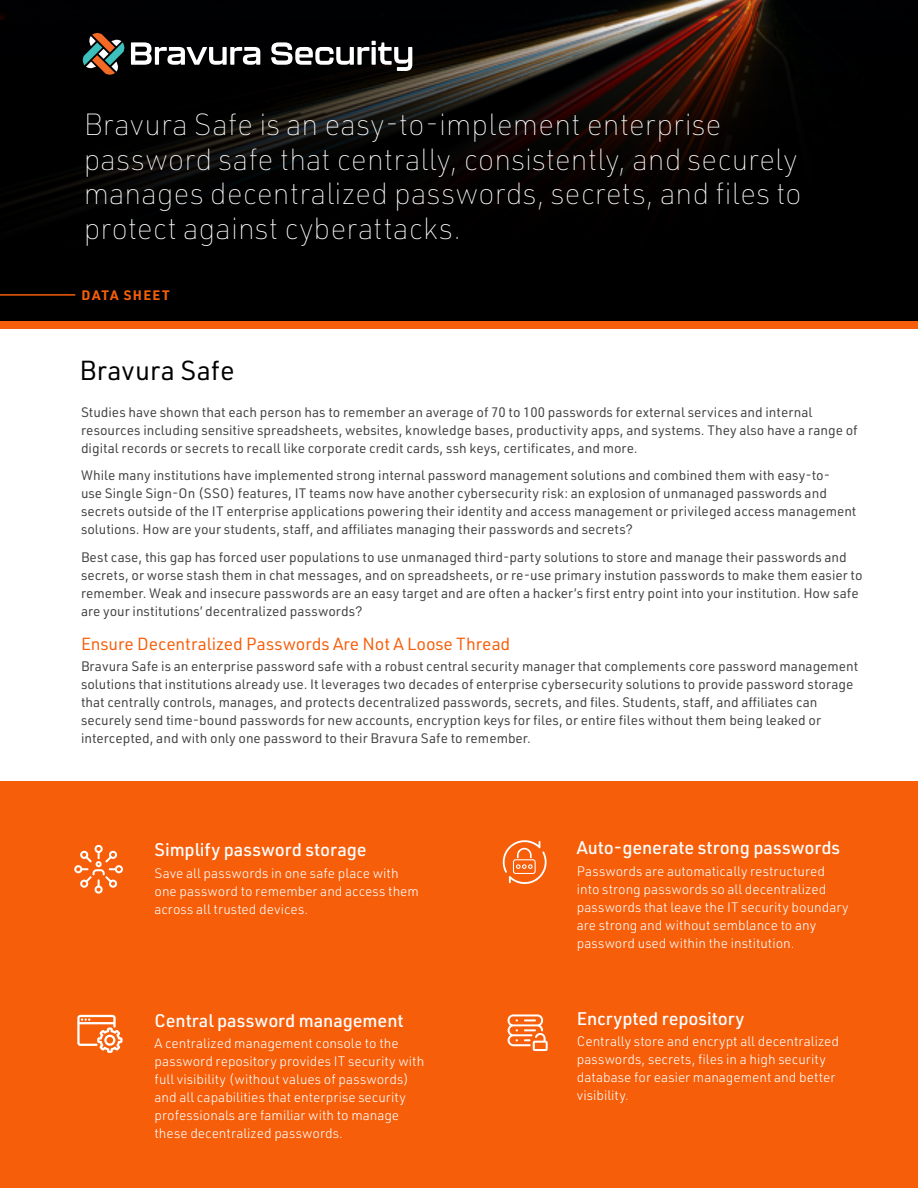
<style>
.page{position:relative;width:918px;height:1188px;background:#fff}
.page>*{position:absolute;margin:0;border:0;box-sizing:border-box;transform-origin:0 0}
.t1{font:100 30px/34.5px "URWDIN";color:#fff}
.t2{font:27px "URWDIN";letter-spacing:.005em;color:#000101}
.t3{font:500 18px "URWDIN";letter-spacing:-.005em;color:#fff}
.t4{font:17.25px "URWDIN";letter-spacing:-.005em;color:#f65e0a}
.t5{font:13.5px/18px "URWDIN";color:#414141}
.t6{font:300 13.5px/18px "URWDIN";color:#fff}
.t7{font:700 13.5px "URWDIN";letter-spacing:.1em;color:#f65e0a}
</style>
<div class="page">
<svg style="left:0;top:0;width:918px;height:321px;fill:#000"></svg>
<hr style="left:0;top:294px;width:75px;height:2px;background:#f65e0a">
<div style="left:0;top:782px;width:918px;height:406px;background:#f65e0a"></div>
<svg style="left:502px;top:840px;width:45px;height:44px"></svg>
<svg style="left:508px;top:1014px;width:40px;height:37px"></svg>
<svg style="left:74px;top:845px;width:49px;height:49px"></svg>
<div style="left:0;top:321px;width:918px;height:8px;background:#f65e0a"></div>
<svg style="left:77px;top:1015px;width:46px;height:38px"></svg>
<svg style="left:81px;top:31px;width:179px;height:46px"></svg>
<svg style="left:271px;top:41px;width:141px;height:30px"></svg>
<h1 class="t1" style="left:84px;top:107px;width:720px">Bravura Safe is an easy-to-implement enterprise password safe that centrally, consistently, and securely manages decentralized passwords, secrets, and files to protect against cyberattacks.</h1>
<p class="t7" style="left:82px;top:286px;width:90px">DATA SHEET</p>
<h2 class="t2" style="left:80px;top:352px;width:157px">Bravura Safe</h2>
<p class="t5" style="left:81px;top:403px;width:778px">Studies have shown that each person has to remember an average of 70 to 100 passwords for external services and internal resources including sensitive spreadsheets, websites, knowledge bases, productivity apps, and systems. They also have a range of digital records or secrets to recall like corporate credit cards, ssh keys, certificates, and more.</p>
<p class="t5" style="left:81px;top:466px;width:777px">While many institutions have implemented strong internal password management solutions and combined them with easy-to-<br>use Single Sign-On (SSO) features, IT teams now have another cybersecurity risk: an explosion of unmanaged passwords and secrets outside of the IT enterprise applications powering their identity and access management or privileged access management solutions. How are your students, staff, and affiliates managing their passwords and secrets?</p>
<p class="t5" style="left:81px;top:547px;width:783px">Best case, this gap has forced user populations to use unmanaged third-party solutions to store and manage their passwords and secrets, or worse stash them in chat messages, and on spreadsheets, or re-use primary instution passwords to make them easier to remember. Weak and insecure passwords are an easy target and are often a hacker’s first entry point into your institution. How safe are your institutions’ decentralized passwords?</p>
<p class="t4" style="left:81px;top:632px;width:431px">Ensure Decentralized Passwords Are Not A Loose Thread</p>
<p class="t5" style="left:81px;top:657px;width:779px">Bravura Safe is an enterprise password safe with a robust central security manager that complements core password management solutions that institutions already use. It leverages two decades of enterprise cybersecurity solutions to provide password storage that centrally controls, manages, and protects decentralized passwords, secrets, and files. Students, staff, and affiliates can securely send time-bound passwords for new accounts, encryption keys for files, or entire files without them being leaked or intercepted, and with only one password to their Bravura Safe to remember.</p>
<h3 class="t3" style="left:155px;top:838px;width:214px">Simplify password storage</h3>
<p class="t6" style="left:155px;top:863px;width:266px">Save all passwords in one safe place with one password to remember and access them across all trusted devices.</p>
<h3 class="t3" style="left:155px;top:1009px;width:251px">Central password management</h3>
<p class="t6" style="left:155px;top:1034px;width:271px">A centralized management console to the password repository provides IT security with full visibility (without values of passwords) and all capabilities that enterprise security professionals are familiar with to manage these decentralized passwords.</p>
<h3 class="t3" style="left:577px;top:836px;width:265px">Auto-generate strong passwords</h3>
<p class="t6" style="left:577px;top:862px;width:273px">Passwords are automatically restructured into strong passwords so all decentralized passwords that leave the IT security boundary are strong and without semblance to any password used within the institution.</p>
<h3 class="t3" style="left:577px;top:1007px;width:169px">Encrypted repository</h3>
<p class="t6" style="left:577px;top:1032px;width:264px">Centrally store and encrypt all decentralized passwords, secrets, files in a high security database for easier management and better visibility.</p>
</div>
